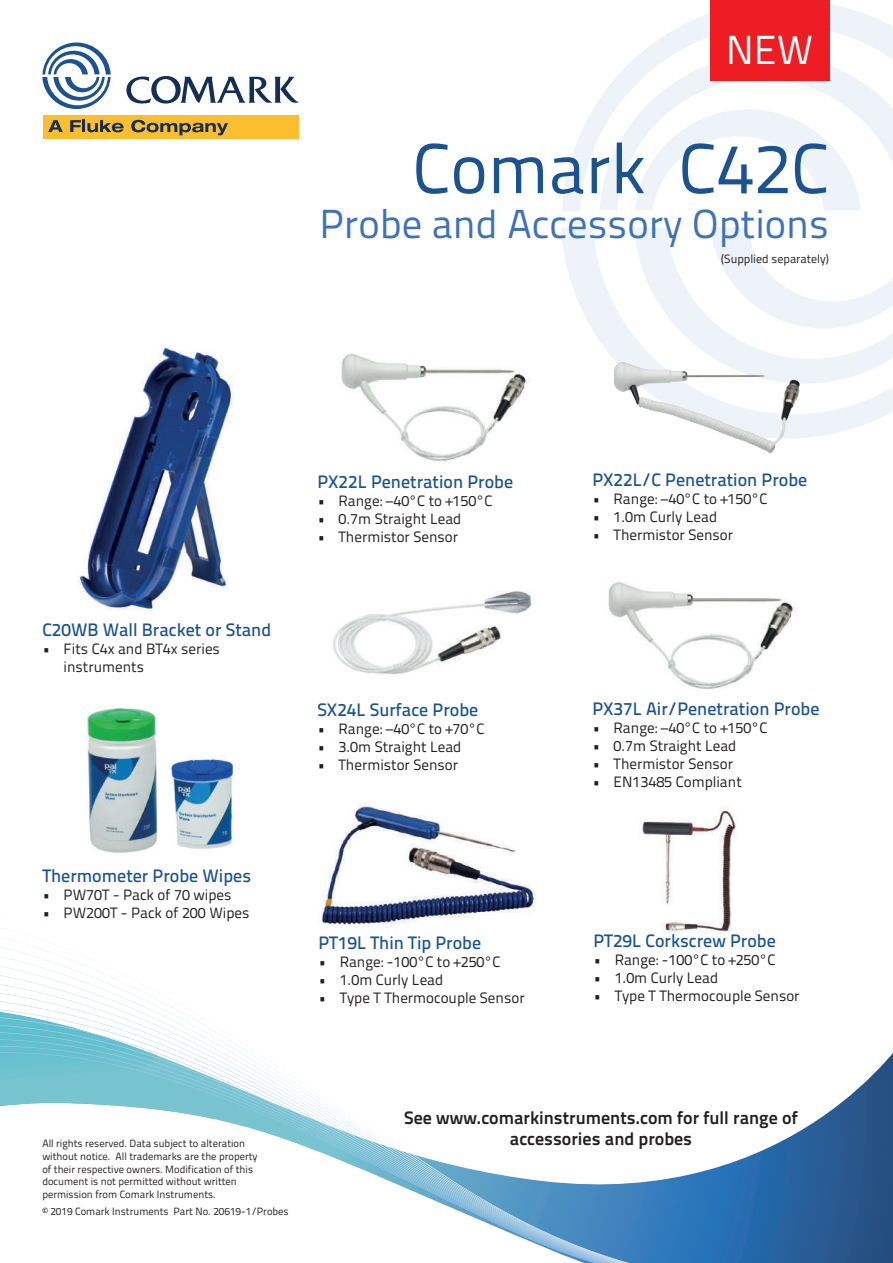
<style>
.page{position:relative;width:893px;height:1263px;background:#fff}
.page>*{position:absolute;margin:0;border:0;box-sizing:border-box;transform-origin:0 0}
.t1{font:70.5px "Titillium Text 25 L 400 wt";color:#1a5292}
.t2{font:40.5px "Titillium Text 25 L 400 wt";color:#3d71b8}
.t3{font:40.5px "Titillium Text 25 L 400 wt";color:#fff}
.t4{font:18px "Titillium Text 25 L 600 wt";color:#1a5292}
.t5{font:18px/21.6px "Titillium Text 25 L 800 wt";color:#231f20;text-align:center}
.t6{font:15px/18px "Titillium Text 25 L 400 wt";color:#231f20}
.t7{font:12px "Titillium Text 25 L 400 wt";color:#231f20}
.t8{font:10.5px/12.6px "Titillium Text 25 L 400 wt";color:#231f20}
</style>
<div class="page">
<div style="left:43px;top:116px;width:256px;height:23px;background:#fbbe2f"></div>
<svg style="left:48px;top:120px;width:15px;height:12px"></svg>
<svg style="left:70px;top:120px;width:54px;height:12px"></svg>
<svg style="left:131px;top:120px;width:97px;height:15px"></svg>
<svg style="left:42px;top:42px;width:69px;height:67px"></svg>
<svg style="left:126px;top:76px;width:173px;height:28px"></svg>
<svg style="left:562px;top:0;width:331px;height:211px"></svg>
<svg style="left:599px;top:54px;width:294px;height:156px"></svg>
<svg style="left:635px;top:109px;width:226px;height:101px"></svg>
<svg style="left:561px;top:227px;width:332px;height:212px"></svg>
<svg style="left:634px;top:227px;width:259px;height:157px"></svg>
<div style="left:710px;top:0;width:119px;height:81px;background:#ee1d23"></div>
<svg style="left:0;top:937px;width:893px;height:326px"></svg>
<img style="left:332px;top:591px;width:200px;height:84px">
<img style="left:608px;top:581px;width:187px;height:108px">
<img style="left:87px;top:707px;width:70px;height:146px">
<img style="left:169px;top:757px;width:64px;height:92px">
<img style="left:78px;top:346px;width:155px;height:265px">
<img style="left:621px;top:809px;width:135px;height:130px">
<img style="left:321px;top:805px;width:215px;height:121px">
<img style="left:340px;top:353px;width:190px;height:110px">
<img style="left:637px;top:375px;width:128px;height:40px">
<h2 class="t3" style="left:726px;top:35px;width:89px">NEW</h2>
<h1 class="t1" style="left:413px;top:143px;width:418px">Comark C42C</h1>
<h2 class="t2" style="left:319px;top:209px;width:511px">Probe and Accessory Options</h2>
<p class="t7" style="left:721px;top:254px;width:109px">(Supplied separately)</p>
<p class="t4" style="left:42px;top:624px;width:230px">C20WB Wall Bracket or Stand</p>
<p class="t6" style="left:64px;top:642px;width:158px;text-indent:-21px">• Fits C4x and BT4x series instruments</p>
<p class="t4" style="left:42px;top:869px;width:210px">Thermometer Probe Wipes</p>
<p class="t6" style="left:42px;top:887px;width:191px">• PW70T - Pack of 70 wipes</p>
<p class="t6" style="left:42px;top:905px;width:209px">• PW200T - Pack of 200 Wipes</p>
<p class="t4" style="left:317px;top:475px;width:197px">PX22L Penetration Probe</p>
<p class="t6" style="left:317px;top:494px;width:177px">• Range: –40°C to +150°C</p>
<p class="t6" style="left:317px;top:512px;width:146px">• 0.7m Straight Lead</p>
<p class="t6" style="left:317px;top:530px;width:142px">• Thermistor Sensor</p>
<p class="t4" style="left:317px;top:703px;width:162px">SX24L Surface Probe</p>
<p class="t6" style="left:317px;top:721px;width:169px">• Range: –40°C to +70°C</p>
<p class="t6" style="left:317px;top:739px;width:146px">• 3.0m Straight Lead</p>
<p class="t6" style="left:317px;top:757px;width:142px">• Thermistor Sensor</p>
<p class="t4" style="left:318px;top:936px;width:164px">PT19L Thin Tip Probe</p>
<p class="t6" style="left:318px;top:954px;width:184px">• Range: -100°C to +250°C</p>
<p class="t6" style="left:318px;top:972px;width:126px">• 1.0m Curly Lead</p>
<p class="t6" style="left:318px;top:990px;width:208px">• Type T Thermocouple Sensor</p>
<p class="t4" style="left:592px;top:473px;width:216px">PX22L/C Penetration Probe</p>
<p class="t6" style="left:592px;top:492px;width:177px">• Range: –40°C to +150°C</p>
<p class="t6" style="left:592px;top:510px;width:126px">• 1.0m Curly Lead</p>
<p class="t6" style="left:592px;top:528px;width:142px">• Thermistor Sensor</p>
<p class="t4" style="left:592px;top:702px;width:229px">PX37L Air/Penetration Probe</p>
<p class="t6" style="left:592px;top:720px;width:177px">• Range: –40°C to +150°C</p>
<p class="t6" style="left:592px;top:738px;width:146px">• 0.7m Straight Lead</p>
<p class="t6" style="left:592px;top:756px;width:142px">• Thermistor Sensor</p>
<p class="t6" style="left:592px;top:774px;width:151px">• EN13485 Compliant</p>
<p class="t4" style="left:593px;top:935px;width:184px">PT29L Corkscrew Probe</p>
<p class="t6" style="left:593px;top:953px;width:184px">• Range: -100°C to +250°C</p>
<p class="t6" style="left:593px;top:971px;width:126px">• 1.0m Curly Lead</p>
<p class="t6" style="left:593px;top:989px;width:208px">• Type T Thermocouple Sensor</p>
<p class="t8" style="left:42px;top:1139px;width:217px">All rights reserved. Data subject to alteration without notice. All trademarks are the property of their respective owners. Modification of this document is not permitted without written permission from Comark Instruments.</p>
<p class="t8" style="left:42px;top:1207px;width:248px">© 2019 Comark Instruments Part No. 20619-1/Probes</p>
<p class="t5" style="left:404px;top:1109px;width:395px">See www.comarkinstruments.com for full range of accessories and probes</p>
</div>
